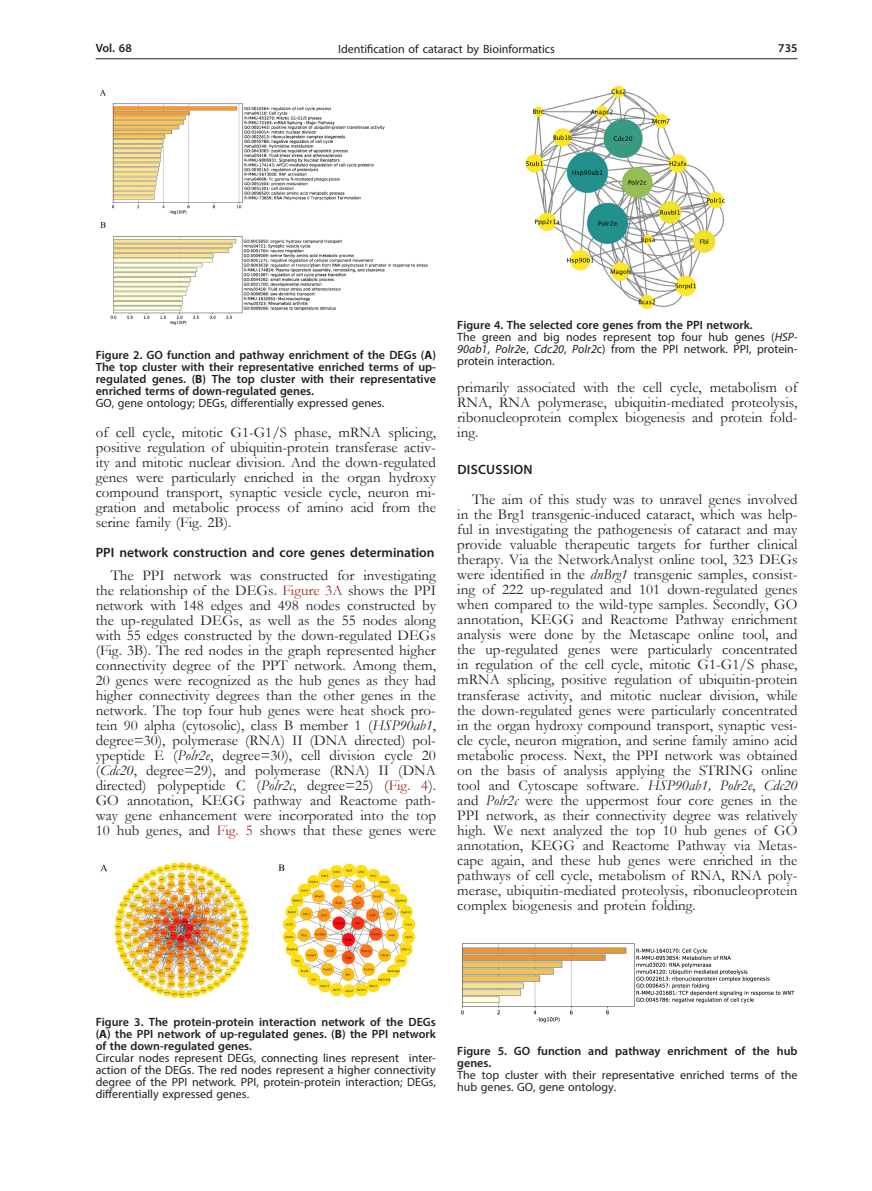
<style>
.page{position:relative;width:872px;height:1191px;background:#fff}
.page>*{position:absolute;margin:0;border:0;box-sizing:border-box;transform-origin:0 0}
.Body_tekst{font:15px/15px "Garamond";color:#231f20;text-align:justify}
.Tytul_2{font:600 13.5px "Myriad Pro";color:#231f20}
.Tytul_1{font:600 13.5px "Myriad Pro";letter-spacing:.02em;color:#231f20}
.Figure_1{font:12px/12px "Myriad Pro";color:#231f20;text-align:justify}
.Figure{font:600 12px/12px "Myriad Pro";color:#231f20;text-align:justify}
.s1{font-weight:700}
.s2{color:#9f2d26}
.s3{font-style:italic}
</style>
<div class="page">
<hr style="left:96px;top:58px;width:701px;height:1px;background:#231f20">
<img style="left:99px;top:89px;width:329px;height:235px">
<img style="left:100px;top:862px;width:316px;height:137px">
<img style="left:525px;top:85px;width:200px;height:225px">
<img style="left:461px;top:943px;width:334px;height:80px">
<p class="Figure" style="left:96px;top:42px;width:38px">Vol. 68</p>
<p class="Figure_1" style="left:338px;top:43px;width:218px">Identification of cataract by Bioinformatics</p>
<p class="Figure" style="left:778px;top:42px;width:21px">735</p>
<p class="Figure" style="left:96px;top:349px;width:342px">Figure 2. GO function and pathway enrichment of the DEGs (<span class="s1">A</span>)<br>The top cluster with their representative enriched terms of up&shy;regulated genes. (<span class="s1">B</span>) The top cluster with their representative enriched terms of down-regulated genes.</p>
<p class="Figure_1" style="left:96px;top:397px;width:290px">GO, gene ontology; DEGs, differentially expressed genes.</p>
<p class="Body_tekst" style="left:96px;top:425px;width:342px">of cell cycle, mitotic G1-G1/S phase, mRNA splicing, positive regulation of ubiquitin-protein transferase activ&shy;ity and mitotic nuclear division. And the down-regulated genes were particularly enriched in the organ hydroxy compound transport, synaptic vesicle cycle, neuron mi&shy;gration and metabolic process of amino acid from the serine family (Fig. 2B).</p>
<p class="Tytul_2" style="left:96px;top:544px;width:340px">PPI network construction and core genes determination</p>
<p class="Body_tekst" style="left:96px;top:567px;width:342px;text-indent:15px">The PPI network was constructed for investigating the relationship of the DEGs. <span class="s2">Figure 3A</span> shows the PPI network with 148 edges and 498 nodes constructed by the up-regulated DEGs, as well as the 55 nodes along with 55 edges constructed by the down-regulated DEGs (Fig. 3B). The red nodes in the graph represented higher connectivity degree of the PPT network. Among them, 20 genes were recognized as the hub genes as they had higher connectivity degrees than the other genes in the network. The top four hub genes were heat shock pro&shy;tein 90 alpha (cytosolic), class B member 1 (<span class="s3">HSP90ab1</span>, degree=30), polymerase (RNA) II (DNA directed) pol&shy;ypeptide E (<span class="s3">Polr2e</span>, degree=30), cell division cycle 20 (<span class="s3">Cdc20</span>, degree=29), and polymerase (RNA) II (DNA directed) polypeptide C (<span class="s3">Polr2c</span>, degree=25) (<span class="s2">Fig. 4</span>).<br>GO annotation, KEGG pathway and Reactome path&shy;way gene enhancement were incorporated into the top 10 hub genes, and <span class="s2">Fig. 5</span> shows that these genes were</p>
<p class="Figure" style="left:457px;top:318px;width:297px">Figure 4. The selected core genes from the PPI network.</p>
<p class="Figure_1" style="left:457px;top:330px;width:342px">The green and big nodes represent top four hub genes (<span class="s3">HSP-90ab1</span>, <span class="s3">Polr2</span>e, <span class="s3">Cdc20</span>, <span class="s3">Polr2</span>c) from the PPI network. PPI, protein&shy;protein interaction.</p>
<p class="Body_tekst" style="left:457px;top:379px;width:342px">primarily associated with the cell cycle, metabolism of RNA, RNA polymerase, ubiquitin-mediated proteolysis, ribonucleoprotein complex biogenesis and protein fold&shy;ing.</p>
<p class="Tytul_1" style="left:457px;top:461px;width:77px">DISCUSSION</p>
<p class="Body_tekst" style="left:457px;top:492px;width:342px;text-indent:15px">The aim of this study was to unravel genes involved in the Brg1 transgenic-induced cataract, which was help&shy;ful in investigating the pathogenesis of cataract and may provide valuable therapeutic targets for further clinical therapy. Via the NetworkAnalyst online tool, 323 DEGs were identified in the <span class="s3">dnBrg1</span> transgenic samples, consist&shy;ing of 222 up-regulated and 101 down-regulated genes when compared to the wild-type samples. Secondly, GO annotation, KEGG and Reactome Pathway enrichment analysis were done by the Metascape online tool, and the up-regulated genes were particularly concentrated in regulation of the cell cycle, mitotic G1-G1/S phase, mRNA splicing, positive regulation of ubiquitin-protein transferase activity, and mitotic nuclear division, while the down-regulated genes were particularly concentrated in the organ hydroxy compound transport, synaptic vesi&shy;cle cycle, neuron migration, and serine family amino acid metabolic process. Next, the PPI network was obtained on the basis of analysis applying the STRING online tool and Cytoscape software. <span class="s3">HSP90ab1, Polr2e</span>, <span class="s3">Cdc20 </span>and <span class="s3">Polr2c</span> were the uppermost four core genes in the PPI network, as their connectivity degree was relatively high. We next analyzed the top 10 hub genes of GO annotation, KEGG and Reactome Pathway via Metas&shy;cape again, and these hub genes were enriched in the pathways of cell cycle, metabolism of RNA, RNA poly&shy;merase, ubiquitin-mediated proteolysis, ribonucleoprotein complex biogenesis and protein folding.</p>
<p class="Figure" style="left:96px;top:1015px;width:342px">Figure 3. The protein-protein interaction network of the DEGs (<span class="s1">A</span>) the PPI network of up-regulated genes. (<span class="s1">B</span>) the PPI network of the down-regulated genes.</p>
<p class="Figure_1" style="left:96px;top:1051px;width:342px">Circular nodes represent DEGs, connecting lines represent inter&shy;action of the DEGs. The red nodes represent a higher connectivity degree of the PPI network. PPI, protein-protein interaction; DEGs, differentially expressed genes.</p>
<p class="Figure" style="left:457px;top:1045px;width:342px">Figure 5. GO function and pathway enrichment of the hub genes.</p>
<p class="Figure_1" style="left:457px;top:1069px;width:342px">The top cluster with their representative enriched terms of the hub genes. GO, gene ontology.</p>
</div>
